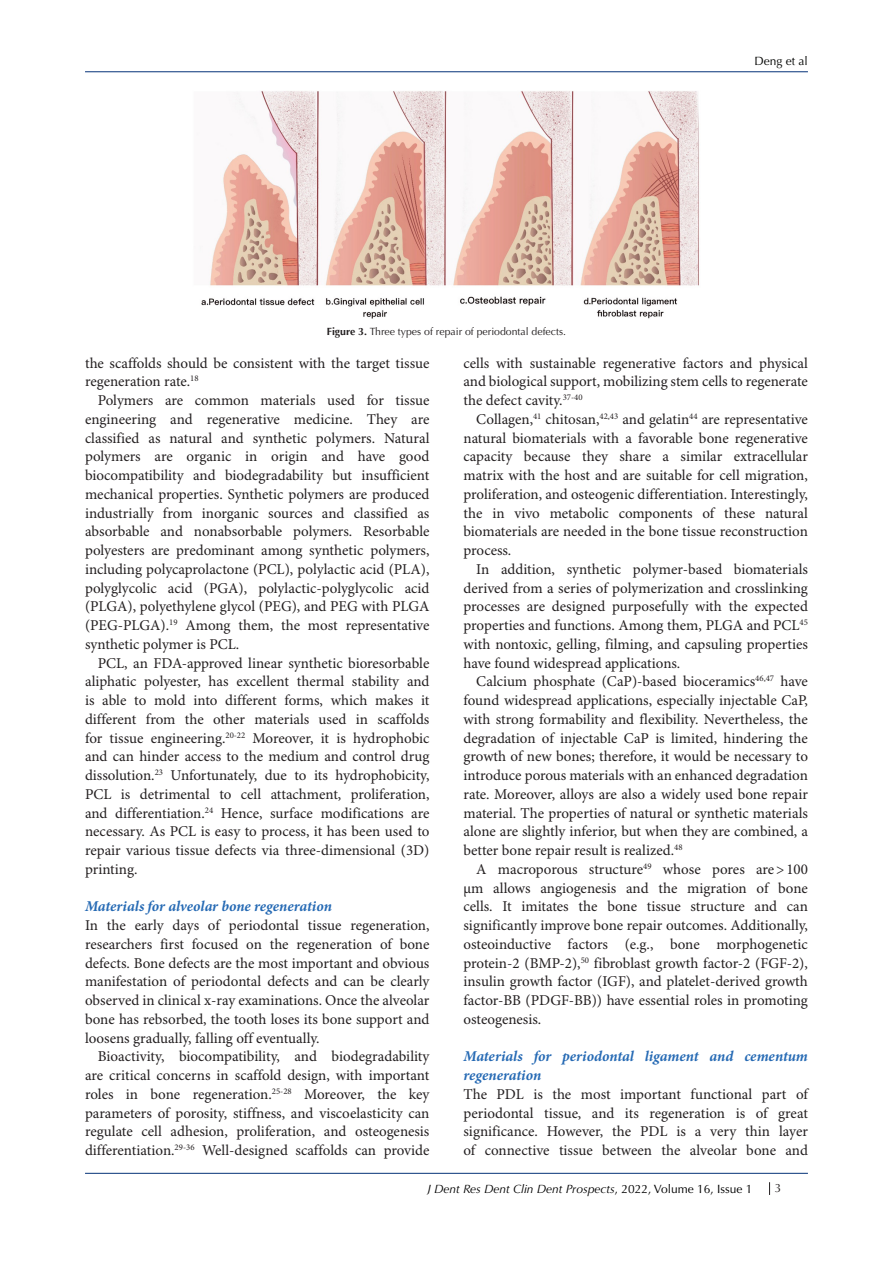
<style>
.page{position:relative;width:893px;height:1263px;background:#fff}
.page>*{position:absolute;margin:0;border:0;box-sizing:border-box;transform-origin:0 0}
.IOPText{font:15px/18.8px "Minion Pro";color:#231f20;text-align:justify}
.IOPH2{font:italic 700 15px/18.8px "Minion Pro";letter-spacing:-.005em;color:#266ab4}
.t1{font:italic 12px "Optima LT Std";color:#000}
.t2{font:12px "Optima LT Std";color:#040503}
.t3{font:12px "Optima LT Std";color:#231f20}
.IOPText-2{font:10.5px "Optima LT Std";color:#231f20}
.s1{font-weight:700}
.s2{font-style:normal}
</style>
<div class="page">
<hr style="left:85px;top:71px;width:723px;height:1px;background:#053278">
<hr style="left:85px;top:1173px;width:723px;height:1px;background:#053278">
<svg style="left:769px;top:1182px;width:1px;height:13px"></svg>
<img style="left:201px;top:91px;width:498px;height:228px">
<p class="IOPText-2" style="left:327px;top:326px;width:241px"><span class="s1">Figure 3.</span> Three types of repair of periodontal defects.</p>
<p class="t2" style="left:755px;top:54px;width:55px">Deng et al</p>
<p class="IOPText" style="left:85px;top:354px;width:346px">the scaffolds should be consistent with the target tissue regeneration rate.<sup>18</sup></p>
<p class="IOPText" style="left:85px;top:391px;width:346px;text-indent:13px">Polymers are common materials used for tissue engineering and regenerative medicine. They are classified as natural and synthetic polymers. Natural polymers are organic in origin and have good biocompatibility and biodegradability but insufficient mechanical properties. Synthetic polymers are produced industrially from inorganic sources and classified as absorbable and nonabsorbable polymers. Resorbable polyesters are predominant among synthetic polymers, including polycaprolactone (PCL), polylactic acid (PLA), polyglycolic acid (PGA), polylactic-polyglycolic acid (PLGA), polyethylene glycol (PEG), and PEG with PLGA (PEG-PLGA).<sup>19</sup> Among them, the most representative synthetic polymer is PCL.</p>
<p class="IOPText" style="left:85px;top:654px;width:346px;text-indent:13px">PCL, an FDA-approved linear synthetic bioresorbable aliphatic polyester, has excellent thermal stability and is able to mold into different forms, which makes it different from the other materials used in scaffolds for tissue engineering.<sup>20-22</sup> Moreover, it is hydrophobic and can hinder access to the medium and control drug dissolution.<sup>23</sup> Unfortunately, due to its hydrophobicity, PCL is detrimental to cell attachment, proliferation, and differentiation.<sup>24</sup> Hence, surface modifications are necessary. As PCL is easy to process, it has been used to repair various tissue defects via three-dimensional (3D) printing.</p>
<p class="IOPH2" style="left:85px;top:897px;width:248px">Materials for alveolar bone regeneration</p>
<p class="IOPText" style="left:85px;top:916px;width:346px">In the early days of periodontal tissue regeneration, researchers first focused on the regeneration of bone defects. Bone defects are the most important and obvious manifestation of periodontal defects and can be clearly observed in clinical x-ray examinations. Once the alveolar bone has rebsorbed, the tooth loses its bone support and loosens gradually, falling off eventually.</p>
<p class="IOPText" style="left:85px;top:1048px;width:346px;text-indent:13px">Bioactivity, biocompatibility, and biodegradability are critical concerns in scaffold design, with important roles in bone regeneration.<sup>25-28</sup> Moreover, the key parameters of porosity, stiffness, and viscoelasticity can regulate cell adhesion, proliferation, and osteogenesis differentiation.<sup>29-36</sup> Well-designed scaffolds can provide</p>
<p class="IOPText" style="left:463px;top:354px;width:346px">cells with sustainable regenerative factors and physical and biological support, mobilizing stem cells to regenerate the defect cavity.<sup>37-40</sup></p>
<p class="IOPText" style="left:463px;top:410px;width:346px;text-indent:13px">Collagen,<sup>41</sup> chitosan,<sup>42,43</sup> and gelatin<sup>44</sup> are representative natural biomaterials with a favorable bone regenerative capacity because they share a similar extracellular matrix with the host and are suitable for cell migration, proliferation, and osteogenic differentiation. Interestingly, the in vivo metabolic components of these natural biomaterials are needed in the bone tissue reconstruction process.</p>
<p class="IOPText" style="left:463px;top:560px;width:346px;text-indent:13px">In addition, synthetic polymer-based biomaterials derived from a series of polymerization and crosslinking processes are designed purposefully with the expected properties and functions. Among them, PLGA and PCL<sup>45 </sup>with nontoxic, gelling, filming, and capsuling properties have found widespread applications.</p>
<p class="IOPText" style="left:463px;top:673px;width:346px;text-indent:13px">Calcium phosphate (CaP)-based bioceramics<sup>46,47</sup> have found widespread applications, especially injectable CaP, with strong formability and flexibility. Nevertheless, the degradation of injectable CaP is limited, hindering the growth of new bones; therefore, it would be necessary to introduce porous materials with an enhanced degradation rate. Moreover, alloys are also a widely used bone repair material. The properties of natural or synthetic materials alone are slightly inferior, but when they are combined, a better bone repair result is realized.<sup>48</sup></p>
<p class="IOPText" style="left:463px;top:860px;width:346px;text-indent:13px">A macroporous structure<sup>49</sup> whose pores are&gt;100 μm allows angiogenesis and the migration of bone cells. It imitates the bone tissue structure and can significantly improve bone repair outcomes. Additionally, osteoinductive factors (e.g., bone morphogenetic protein-2 (BMP-2),<sup>50</sup> fibroblast growth factor-2 (FGF-2), insulin growth factor (IGF), and platelet-derived growth factor-BB (PDGF-BB)) have essential roles in promoting osteogenesis.</p>
<p class="IOPH2" style="left:463px;top:1047px;width:346px">Materials for periodontal ligament and cementum regeneration</p>
<p class="IOPText" style="left:463px;top:1085px;width:346px">The PDL is the most important functional part of periodontal tissue, and its regeneration is of great significance. However, the PDL is a very thin layer of connective tissue between the alveolar bone and</p>
<p class="t1" style="left:427px;top:1181px;width:326px">J Dent Res Dent Clin Dent Prospects<span class="s2">, 2022, Volume 16, Issue 1</span></p>
<p class="t3" style="left:775px;top:1181px;width:8px">3</p>
</div>
